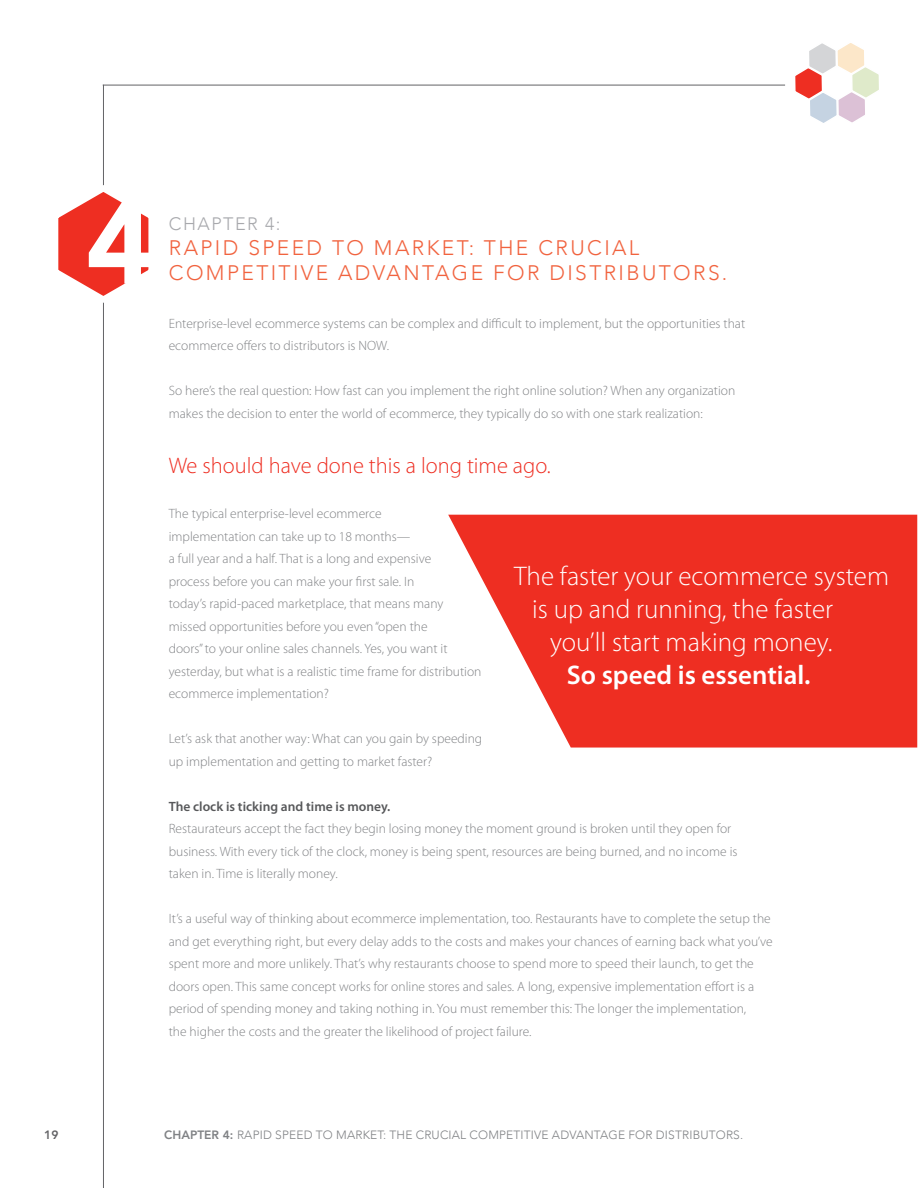
<style>
.page{position:relative;width:918px;height:1188px;background:#fff}
.page>*{position:absolute;margin:0;border:0;box-sizing:border-box;transform-origin:0 0}
.t1{font:300 27px "Myriad Pro";color:#fff}
.t2{font:600 27px "Myriad Pro";color:#fff}
.t3{font:300 22.5px "Myriad Pro";color:#ee2e22}
.t4{font:300 21px/25.2px "Avenir";letter-spacing:.115em;color:#f1633f}
.t5{font:300 18px "Avenir";letter-spacing:.085em;color:#a8a9ad}
.t6{font:300 13.5px/22.5px "Myriad Pro";color:#808285}
.t7{font:600 13.5px "Myriad Pro";color:#57585a}
.t8{font:300 12px "Avenir";letter-spacing:.015em;color:#808285}
.t9{font:800 12px "Avenir";color:#636366}
.s1{font-weight:800}
</style>
<div class="page">
<svg style="left:795px;top:43px;width:84px;height:80px"></svg>
<hr style="left:103px;top:85px;width:1px;height:1103px;background:#636366">
<hr style="left:103px;top:85px;width:682px;height:1px;background:#636366">
<svg style="left:448px;top:515px;width:469px;height:233px;background:#f0493f"></svg>
<svg style="left:58px;top:185px;width:91px;height:118px"></svg>
<p class="t5" style="left:169px;top:213px;width:113px">CHAPTER 4:</p>
<p class="t4" style="left:169px;top:235px;width:560px">RAPID SPEED TO MARKET: THE CRUCIAL<br>COMPETITIVE ADVANTAGE FOR DISTRIBUTORS.</p>
<p class="t6" style="left:169px;top:312px;width:578px">Enterprise-level ecommerce systems can be complex and difficult to implement, but the opportunities that ecommerce offers to distributors is NOW.</p>
<p class="t6" style="left:169px;top:379px;width:568px">So here’s the real question: How fast can you implement the right online solution? When any organization makes the decision to enter the world of ecommerce, they typically do so with one stark realization:</p>
<p class="t3" style="left:169px;top:452px;width:384px">We should have done this a long time ago.</p>
<p class="t6" style="left:169px;top:502px;width:314px">The typical enterprise-level ecommerce<br>implementation can take up to 18 months—<br>a full year and a half. That is a long and expensive<br>process before you can make your first sale. In<br>today’s rapid-paced marketplace, that means many missed opportunities before you even “open the<br>doors” to your online sales channels. Yes, you want it yesterday, but what is a realistic time frame for distribution ecommerce implementation?</p>
<p class="t6" style="left:169px;top:727px;width:315px">Let’s ask that another way: What can you gain by speeding up implementation and getting to market faster?</p>
<p class="t7" style="left:169px;top:798px;width:223px">The clock is ticking and time is money.</p>
<p class="t6" style="left:169px;top:817px;width:570px">Restaurateurs accept the fact they begin losing money the moment ground is broken until they open for business. With every tick of the clock, money is being spent, resources are being burned, and no income is taken in. Time is literally money.</p>
<p class="t6" style="left:169px;top:907px;width:606px">It’s a useful way of thinking about ecommerce implementation, too. Restaurants have to complete the setup the and get everything right, but every delay adds to the costs and makes your chances of earning back what you’ve spent more and more unlikely. That’s why restaurants choose to spend more to speed their launch, to get the doors open. This same concept works for online stores and sales. A long, expensive implementation effort is a period of spending money and taking nothing in. You must remember this: The longer the implementation,<br>the higher the costs and the greater the likelihood of project failure.</p>
<p class="t1" style="left:514px;top:559px;width:376px">The faster your ecommerce system</p>
<p class="t1" style="left:532px;top:592px;width:302px">is up and running, the faster</p>
<p class="t1" style="left:550px;top:625px;width:284px">you’ll start making money.</p>
<p class="t2" style="left:567px;top:657px;width:245px">So speed is essential.</p>
<p class="t9" style="left:44px;top:1127px;width:16px">19</p>
<p class="t8" style="left:164px;top:1127px;width:580px"><span class="s1">CHAPTER 4:</span> RAPID SPEED TO MARKET: THE CRUCIAL COMPETITIVE ADVANTAGE FOR DISTRIBUTORS.</p>
</div>
